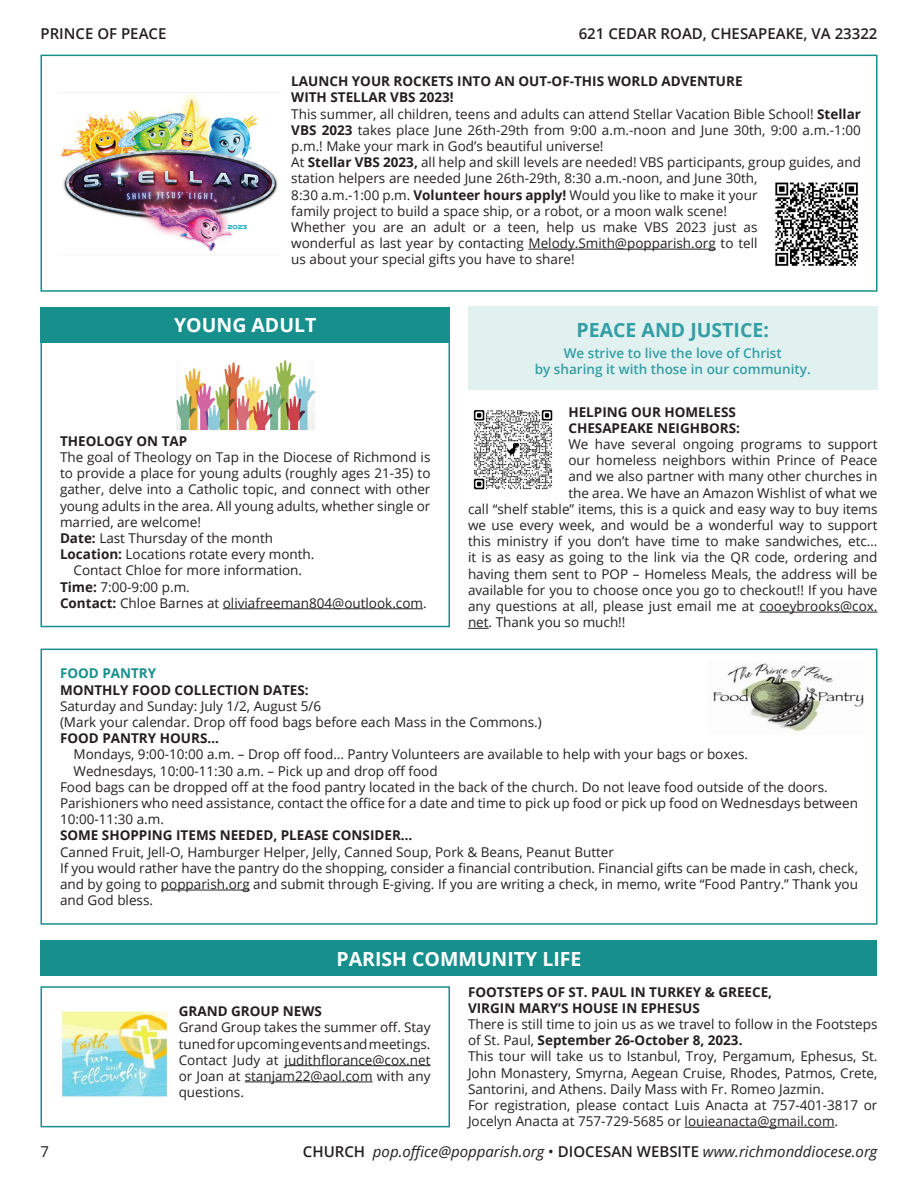
<style>
.page{position:relative;width:918px;height:1188px;background:#fff}
.page>*{position:absolute;margin:0;border:0;box-sizing:border-box;transform-origin:0 0}
.t1{font:700 19.5px "Open Sans";color:#fff}
.t2{font:700 19.5px "Open Sans";color:#349ea5}
.t3{font:italic 15px "Open Sans";color:#231f20}
.t4{font:600 15px "Open Sans";color:#231f20}
.t5{font:15px "Open Sans";color:#231f20}
.t6{font:13.5px/16.2px "Open Sans";color:#231f20;text-align:justify}
.t7{font:700 13.5px "Open Sans";color:#231f20}
.t8{font:600 13.5px "Open Sans";color:#349ea5}
.t9{font:700 13.5px "Open Sans";color:#178f8c}
.s1{font-weight:700}
.s2{font-weight:600;font-style:normal}
.s3{font-style:normal}
</style>
<div class="page">
<hr style="left:529px;top:249px;width:187px;height:1px;background:#231f20">
<img style="left:57px;top:92px;width:224px;height:160px">
<div style="left:40px;top:55px;width:838px;height:237px;border:2px solid #178f8c"></div>
<hr style="left:759px;top:612px;width:118px;height:1px;background:#231f20">
<svg style="left:468px;top:628px;width:21px;height:1px"></svg>
<img style="left:473px;top:409px;width:80px;height:81px">
<hr style="left:223px;top:608px;width:200px;height:1px;background:#231f20">
<img style="left:176px;top:361px;width:138px;height:69px">
<div style="left:40px;top:341px;width:410px;height:286px;border:2px solid #178f8c"></div>
<div style="left:40px;top:307px;width:410px;height:36px;background:#178f8c"></div>
<div style="left:468px;top:307px;width:410px;height:83px;background:#e0f1f0"></div>
<img style="left:775px;top:182px;width:83px;height:84px">
<hr style="left:161px;top:890px;width:89px;height:1px;background:#231f20">
<div style="left:40px;top:649px;width:838px;height:276px;border:2px solid #178f8c"></div>
<img style="left:712px;top:661px;width:151px;height:71px">
<div style="left:40px;top:940px;width:838px;height:36px;background:#178f8c"></div>
<hr style="left:285px;top:1065px;width:145px;height:1px;background:#231f20">
<hr style="left:245px;top:1082px;width:128px;height:1px;background:#231f20">
<img style="left:61px;top:1011px;width:107px;height:86px">
<div style="left:40px;top:986px;width:410px;height:141px;border:2px solid #178f8c"></div>
<hr style="left:685px;top:1127px;width:150px;height:1px;background:#231f20">
<p class="t4" style="left:40px;top:23px;width:127px">PRINCE OF PEACE</p>
<p class="t4" style="left:579px;top:23px;width:300px">621 CEDAR ROAD, CHESAPEAKE, VA 23322</p>
<p class="t7" style="left:291px;top:72px;width:453px">LAUNCH YOUR ROCKETS INTO AN OUT-OF-THIS WORLD ADVENTURE</p>
<p class="t7" style="left:291px;top:88px;width:164px">WITH STELLAR VBS 2023!</p>
<p class="t6" style="left:291px;top:105px;width:571px">This summer, all children, teens and adults can attend Stellar Vacation Bible School! <span class="s1">Stellar VBS 2023</span> takes place June 26th-29th from 9:00 a.m.-noon and June 30th, 9:00 a.m.-1:00 p.m.! Make your mark in God’s beautiful universe!</p>
<p class="t6" style="left:291px;top:154px;width:571px;text-align:left">At <span class="s1">Stellar VBS 2023,</span> all help and skill levels are needed! VBS participants, group guides, and station helpers are needed June 26th-29th, 8:30 a.m.-noon, and June 30th,<br>8:30 a.m.-1:00 p.m. <span class="s1">Volunteer hours apply!</span> Would you like to make it your<br>family project to build a space ship, or a robot, or a moon walk scene!</p>
<p class="t6" style="left:291px;top:219px;width:468px">Whether you are an adult or a teen, help us make VBS 2023 just as wonderful as last year by contacting Melody.Smith@popparish.org to tell us about your special gifts you have to share!</p>
<p class="t1" style="left:174px;top:311px;width:144px">YOUNG ADULT</p>
<p class="t2" style="left:577px;top:317px;width:194px">PEACE AND JUSTICE:</p>
<p class="t8" style="left:564px;top:344px;width:220px">We strive to live the love of Christ</p>
<p class="t8" style="left:535px;top:360px;width:277px">by sharing it with those in our community.</p>
<p class="t7" style="left:60px;top:431px;width:129px">THEOLOGY ON TAP</p>
<p class="t6" style="left:60px;top:449px;width:372px">The goal of Theology on Tap in the Diocese of Richmond is to provide a place for young adults (roughly ages 21-35) to gather, delve into a Catholic topic, and connect with other young adults in the area. All young adults, whether single or married, are welcome!</p>
<p class="t6" style="left:60px;top:530px;width:215px"><span class="s1">Date:</span> Last Thursday of the month</p>
<p class="t6" style="left:60px;top:546px;width:256px"><span class="s1">Location:</span> Locations rotate every month.</p>
<p class="t6" style="left:74px;top:562px;width:230px">Contact Chloe for more information.</p>
<p class="t6" style="left:60px;top:578px;width:131px"><span class="s1">Time:</span> 7:00-9:00 p.m.</p>
<p class="t6" style="left:60px;top:594px;width:368px"><span class="s1">Contact:</span> Chloe Barnes at oliviafreeman804@outlook.com.</p>
<p class="t7" style="left:568px;top:402px;width:169px">HELPING OUR HOMELESS</p>
<p class="t7" style="left:568px;top:418px;width:173px">CHESAPEAKE NEIGHBORS:</p>
<p class="t6" style="left:568px;top:436px;width:311px">We have several ongoing programs to support</p>
<p class="t6" style="left:568px;top:452px;width:311px">our homeless neighbors within Prince of Peace</p>
<p class="t6" style="left:568px;top:468px;width:311px">and we also partner with many other churches in</p>
<p class="t6" style="left:568px;top:484px;width:311px">the area. We have an Amazon Wishlist of what we</p>
<p class="t6" style="left:468px;top:501px;width:411px">call “shelf stable” items, this is a quick and easy way to buy items</p>
<p class="t6" style="left:468px;top:517px;width:411px">we use every week, and would be a wonderful way to support</p>
<p class="t6" style="left:468px;top:533px;width:411px">this ministry if you don’t have time to make sandwiches, etc…</p>
<p class="t6" style="left:468px;top:549px;width:411px">it is as easy as going to the link via the QR code, ordering and</p>
<p class="t6" style="left:468px;top:565px;width:411px">having them sent to POP – Homeless Meals, the address will be</p>
<p class="t6" style="left:468px;top:582px;width:411px">available for you to choose once you go to checkout!! If you have</p>
<p class="t6" style="left:468px;top:598px;width:411px">any questions at all, please just email me at cooeybrooks@cox.</p>
<p class="t6" style="left:468px;top:614px;width:159px">net. Thank you so much!!</p>
<p class="t9" style="left:60px;top:664px;width:98px">FOOD PANTRY</p>
<p class="t7" style="left:60px;top:680px;width:250px">MONTHLY FOOD COLLECTION DATES:</p>
<p class="t6" style="left:60px;top:697px;width:263px">Saturday and Sunday: July 1/2, August 5/6</p>
<p class="t6" style="left:60px;top:714px;width:483px">(Mark your calendar. Drop off food bags before each Mass in the Commons.)</p>
<p class="t7" style="left:60px;top:729px;width:161px">FOOD PANTRY HOURS…</p>
<p class="t6" style="left:74px;top:746px;width:676px">Mondays, 9:00-10:00 a.m. – Drop off food… Pantry Volunteers are available to help with your bags or boxes.</p>
<p class="t6" style="left:74px;top:762px;width:366px">Wednesdays, 10:00-11:30 a.m. – Pick up and drop off food</p>
<p class="t6" style="left:60px;top:778px;width:769px">Food bags can be dropped off at the food pantry located in the back of the church. Do not leave food outside of the doors.</p>
<p class="t6" style="left:60px;top:795px;width:800px">Parishioners who need assistance, contact the office for a date and time to pick up food or pick up food on Wednesdays between<br>10:00-11:30 a.m.</p>
<p class="t7" style="left:60px;top:826px;width:354px">SOME SHOPPING ITEMS NEEDED, PLEASE CONSIDER…</p>
<p class="t6" style="left:60px;top:843px;width:555px">Canned Fruit, Jell-O, Hamburger Helper, Jelly, Canned Soup, Pork &amp; Beans, Peanut Butter</p>
<p class="t6" style="left:60px;top:859px;width:800px">If you would rather have the pantry do the shopping, consider a financial contribution. Financial gifts can be made in cash, check, and by going to popparish.org and submit through E-giving. If you are writing a check, in memo, write “Food Pantry.” Thank you and God bless.</p>
<p class="t1" style="left:336px;top:945px;width:247px">PARISH COMMUNITY LIFE</p>
<p class="t7" style="left:179px;top:1002px;width:145px">GRAND GROUP NEWS</p>
<p class="t6" style="left:179px;top:1019px;width:253px">Grand Group takes the summer off. Stay tuned for upcoming events and meetings.<br>Contact Judy at judithflorance@cox.net or Joan at stanjam22@aol.com with any questions.</p>
<p class="t7" style="left:468px;top:982px;width:306px">FOOTSTEPS OF ST. PAUL IN TURKEY &amp; GREECE,</p>
<p class="t7" style="left:468px;top:998px;width:233px">VIRGIN MARY’S HOUSE IN EPHESUS</p>
<p class="t6" style="left:468px;top:1016px;width:411px">There is still time to join us as we travel to follow in the Footsteps of St. Paul, <span class="s1">September 26-October 8, 2023.</span></p>
<p class="t6" style="left:468px;top:1048px;width:411px">This tour will take us to Istanbul, Troy, Pergamum, Ephesus, St.<br>John Monastery, Smyrna, Aegean Cruise, Rhodes, Patmos, Crete, Santorini, and Athens. Daily Mass with Fr. Romeo Jazmin.</p>
<p class="t6" style="left:468px;top:1097px;width:411px">For registration, please contact Luis Anacta at 757-401-3817 or<br>Jocelyn Anacta at 757-729-5685 or louieanacta@gmail.com.</p>
<p class="t5" style="left:40px;top:1142px;width:10px">7</p>
<p class="t3" style="left:303px;top:1142px;width:576px"><span class="s2">CHURCH</span> pop.office@popparish.org <span class="s3">•</span> <span class="s2">DIOCESAN WEBSITE</span> www.richmonddiocese.org</p>
</div>
